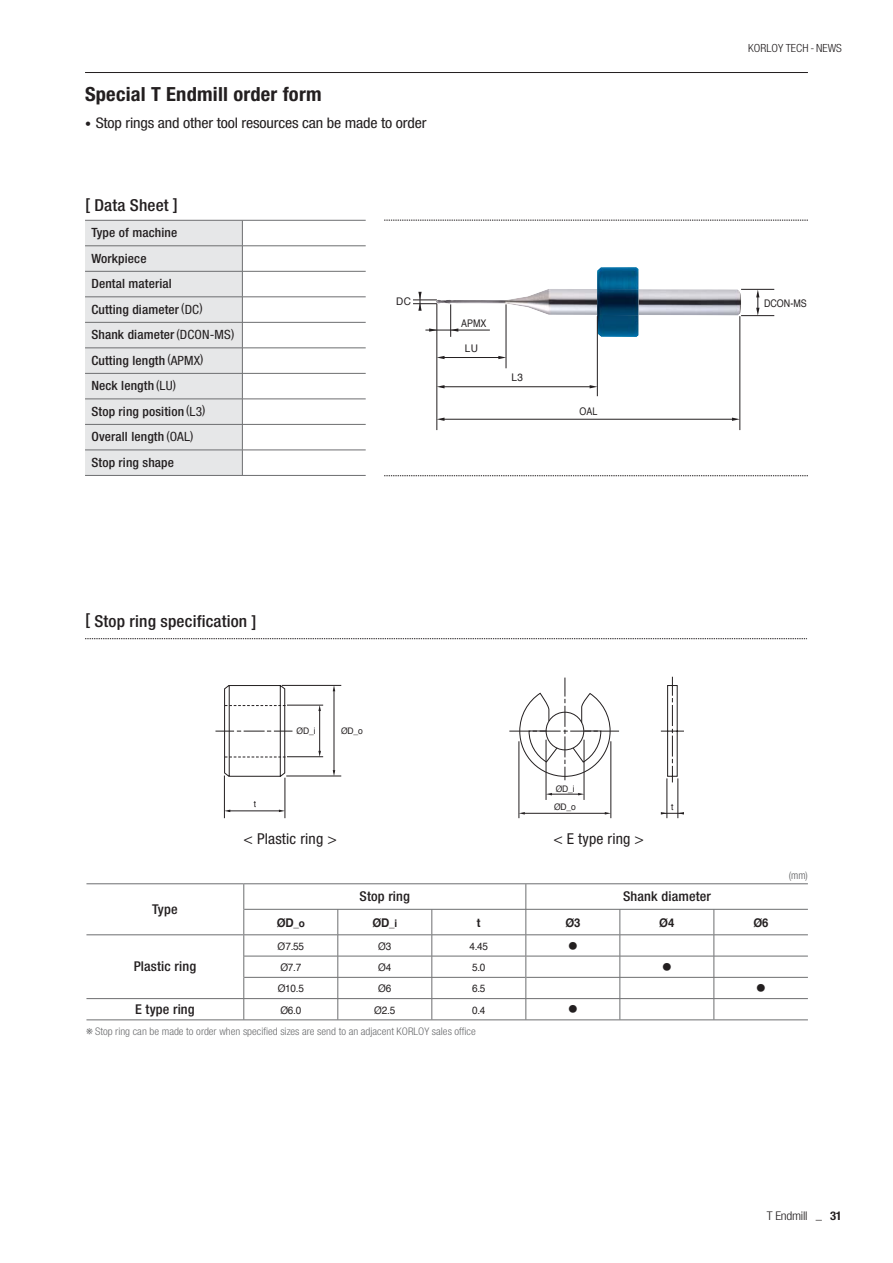
<style>
.page{position:relative;width:893px;height:1263px;background:#fff}
.page>*{position:absolute;margin:0;border:0;box-sizing:border-box;transform-origin:0 0}
.t1{font:700 condensed 19.5px "Helvetica Neue LT Std";letter-spacing:.01em;color:#231f20;scale:1.05 1}
.t2{font:500 condensed 16.5px "Helvetica Neue LT Std";letter-spacing:.01em;color:#231f20;scale:1.05 1}
.t3{font:condensed 15px "Helvetica Neue LT Std";letter-spacing:.01em;color:#231f20;scale:1.05 1}
.t4{font:condensed 14.7px "Helvetica Neue LT Std";letter-spacing:-.01em;color:#231f20;scale:1.1 1}
.t5{font:500 condensed 13.5px "Helvetica Neue LT Std";letter-spacing:.01em;color:#231f20;scale:1.05 1}
.t6{font:500 condensed 12.75px/25.5px "Helvetica Neue LT Std";letter-spacing:.01em;color:#231f20;scale:1.05 1}
.t7{font:700 12px "Helvetica";color:#231f20;scale:.95 1}
.t8{font:300 condensed 12px "Helvetica Neue LT Std";letter-spacing:-.02em;color:#231f20;scale:1.1 1}
.t9{font:300 condensed 11.25px "Helvetica Neue LT Std";color:#231f20;scale:1.05 1}
.t10{font:300 condensed 10.5px "Helvetica Neue LT Std";color:#6d6e70;scale:1.05 1}
.t11{font:10.5px "Helvetica";color:#231f20;scale:.95 1}
.t12{font:10.5px "Helvetica";color:#231f20;scale:.85 1}
.t13{font:10.5px "YDVYGO Std 13 KS Cpc EUC H";color:#231f20}
.t14{font:300 condensed 10.5px "Helvetica Neue LT Std";color:#58595b}
.t15{font:9px/18.3px "Helvetica";letter-spacing:-.02em;color:#231f20;scale:.95 1}
.t16{font:8.85px "Helvetica";color:#231f20;scale:.95 1}
.s1{font-weight:400}
.s2{font-size:10.5px}
.s3{font-weight:700}
</style>
<div class="page">
<hr style="left:85px;top:72px;width:723px;height:1px;background:#231f20">
<hr style="left:86px;top:883px;width:158px;height:1px;background:#6d6e70">
<hr style="left:86px;top:934px;width:158px;height:1px;background:#6d6e70">
<hr style="left:338px;top:934px;width:94px;height:1px;background:#6d6e70">
<hr style="left:432px;top:934px;width:188px;height:1px;background:#6d6e70">
<hr style="left:620px;top:934px;width:94px;height:1px;background:#6d6e70">
<hr style="left:714px;top:934px;width:94px;height:1px;background:#6d6e70">
<hr style="left:244px;top:883px;width:564px;height:1px;background:#6d6e70">
<hr style="left:244px;top:934px;width:94px;height:1px;background:#6d6e70">
<svg style="left:243px;top:884px;width:1px;height:135px"></svg>
<hr style="left:86px;top:1019px;width:722px;height:1px;background:#6d6e70">
<hr style="left:244px;top:956px;width:281px;height:1px;background:#6d6e70">
<hr style="left:526px;top:956px;width:282px;height:1px;background:#6d6e70">
<hr style="left:244px;top:977px;width:281px;height:1px;background:#6d6e70">
<hr style="left:526px;top:977px;width:282px;height:1px;background:#6d6e70">
<svg style="left:525px;top:884px;width:1px;height:135px"></svg>
<svg style="left:338px;top:910px;width:1px;height:109px"></svg>
<svg style="left:432px;top:910px;width:1px;height:109px"></svg>
<svg style="left:620px;top:910px;width:1px;height:109px"></svg>
<svg style="left:714px;top:910px;width:1px;height:109px"></svg>
<hr style="left:86px;top:998px;width:722px;height:1px;background:#6d6e70">
<hr style="left:244px;top:909px;width:564px;height:1px;background:#6d6e70">
<hr style="left:224px;top:775px;width:1px;height:43px;background:#231f20">
<hr style="left:285px;top:778px;width:1px;height:40px;background:#231f20">
<hr style="left:286px;top:776px;width:55px;height:1px;background:#231f20">
<hr style="left:282px;top:685px;width:59px;height:1px;background:#231f20">
<hr style="left:287px;top:756px;width:36px;height:1px;background:#231f20">
<hr style="left:287px;top:705px;width:36px;height:1px;background:#231f20">
<svg style="left:215px;top:684px;width:77px;height:93px"></svg>
<hr style="left:334px;top:691px;width:1px;height:81px;background:#231f20">
<svg style="left:333px;top:685px;width:2px;height:6px"></svg>
<hr style="left:319px;top:710px;width:1px;height:43px;background:#231f20">
<svg style="left:318px;top:705px;width:3px;height:6px"></svg>
<svg style="left:318px;top:751px;width:3px;height:6px"></svg>
<hr style="left:228px;top:811px;width:52px;height:1px;background:#231f20">
<hr style="left:519px;top:741px;width:1px;height:77px;background:#231f20">
<hr style="left:611px;top:741px;width:1px;height:77px;background:#231f20">
<hr style="left:546px;top:740px;width:1px;height:60px;background:#231f20">
<hr style="left:584px;top:740px;width:1px;height:60px;background:#231f20">
<svg style="left:509px;top:677px;width:110px;height:103px"></svg>
<hr style="left:667px;top:778px;width:1px;height:40px;background:#231f20">
<hr style="left:678px;top:778px;width:1px;height:40px;background:#231f20">
<svg style="left:660px;top:676px;width:24px;height:107px"></svg>
<hr style="left:524px;top:813px;width:82px;height:1px;background:#231f20">
<svg style="left:519px;top:812px;width:6px;height:2px"></svg>
<svg style="left:546px;top:793px;width:38px;height:2px"></svg>
<svg style="left:661px;top:812px;width:23px;height:2px"></svg>
<svg style="left:85px;top:638px;width:722px;height:1px"></svg>
<hr style="left:85px;top:220px;width:281px;height:1px;background:#6d6e70">
<div style="left:85px;top:220px;width:158px;height:255px;background:#e6e7e8"></div>
<hr style="left:85px;top:475px;width:281px;height:1px;background:#6d6e70">
<hr style="left:85px;top:246px;width:281px;height:1px;background:#6d6e70">
<hr style="left:85px;top:271px;width:281px;height:1px;background:#6d6e70">
<hr style="left:85px;top:297px;width:281px;height:1px;background:#6d6e70">
<hr style="left:85px;top:322px;width:281px;height:1px;background:#6d6e70">
<hr style="left:85px;top:348px;width:281px;height:1px;background:#6d6e70">
<hr style="left:85px;top:373px;width:281px;height:1px;background:#6d6e70">
<hr style="left:85px;top:399px;width:281px;height:1px;background:#6d6e70">
<hr style="left:85px;top:424px;width:281px;height:1px;background:#6d6e70">
<hr style="left:85px;top:450px;width:281px;height:1px;background:#6d6e70">
<img style="left:436px;top:289px;width:305px;height:27px">
<img style="left:597px;top:267px;width:42px;height:70px">
<img style="left:597px;top:289px;width:42px;height:26px">
<hr style="left:740px;top:316px;width:1px;height:114px;background:#231f20">
<hr style="left:597px;top:316px;width:1px;height:80px;background:#231f20">
<hr style="left:741px;top:289px;width:33px;height:1px;background:#231f20">
<hr style="left:741px;top:315px;width:33px;height:1px;background:#231f20">
<hr style="left:506px;top:304px;width:1px;height:64px;background:#231f20">
<hr style="left:450px;top:304px;width:1px;height:33px;background:#231f20">
<hr style="left:437px;top:304px;width:1px;height:126px;background:#231f20">
<hr style="left:444px;top:419px;width:290px;height:1px;background:#231f20">
<svg style="left:437px;top:418px;width:7px;height:3px"></svg>
<svg style="left:732px;top:418px;width:8px;height:3px"></svg>
<hr style="left:444px;top:386px;width:147px;height:1px;background:#231f20">
<svg style="left:437px;top:385px;width:7px;height:3px"></svg>
<svg style="left:590px;top:385px;width:7px;height:3px"></svg>
<hr style="left:444px;top:357px;width:56px;height:1px;background:#231f20">
<svg style="left:437px;top:356px;width:7px;height:3px"></svg>
<svg style="left:498px;top:356px;width:8px;height:3px"></svg>
<svg style="left:756px;top:290px;width:3px;height:26px"></svg>
<hr style="left:425px;top:330px;width:65px;height:1px;background:#231f20">
<svg style="left:429px;top:328px;width:8px;height:4px"></svg>
<svg style="left:450px;top:328px;width:8px;height:4px"></svg>
<svg style="left:413px;top:292px;width:24px;height:19px"></svg>
<svg style="left:384px;top:220px;width:424px;height:1px"></svg>
<svg style="left:384px;top:475px;width:424px;height:1px"></svg>
<h1 class="t1" style="left:85px;top:87px;width:227px">Special T Endmill order form</h1>
<p class="t4" style="left:96px;top:118px;width:302px">Stop rings and other tool resources can be made to order</p>
<p class="t2" style="left:85px;top:199px;width:90px">[ Data Sheet ]</p>
<p class="t9" style="left:748px;top:44px;width:91px">KORLOY TECH - NEWS</p>
<p class="t6" style="left:91px;top:222px;width:138px">Type of machine<br>Workpiece<br>Dental material<br>Cutting diameter <span class="s1">(DC)<br></span>Shank diameter <span class="s1">(DCON-MS)<br></span>Cutting length <span class="s1">(APMX)<br></span>Neck length <span class="s1">(LU)<br></span>Stop ring position <span class="s1">(L3)<br></span>Overall length <span class="s1">(OAL)<br></span>Stop ring shape</p>
<p class="t11" style="left:396px;top:297px;width:17px">DC</p>
<p class="t12" style="left:764px;top:299px;width:52px">DCON-MS</p>
<p class="t12" style="left:461px;top:319px;width:31px">APMX</p>
<p class="t11" style="left:465px;top:344px;width:15px">LU</p>
<p class="t11" style="left:511px;top:373px;width:14px">L3</p>
<p class="t12" style="left:580px;top:406px;width:23px">OAL</p>
<p class="t2" style="left:85px;top:615px;width:165px">[ Stop ring specification ]</p>
<p class="t16" style="left:254px;top:800px;width:4px">t</p>
<p class="t15" style="left:297px;top:723px;width:22px">ØD_i</p>
<p class="t15" style="left:341px;top:722px;width:24px">ØD_o</p>
<p class="t15" style="left:554px;top:780px;width:24px">ØD_i<br>ØD_o</p>
<p class="t15" style="left:671px;top:798px;width:4px">t</p>
<p class="t5" style="left:152px;top:904px;width:26px">Type</p>
<p class="t5" style="left:134px;top:961px;width:61px">Plastic ring</p>
<p class="t3" style="left:244px;top:833px;width:90px">&lt; Plastic ring &gt;</p>
<p class="t3" style="left:553px;top:833px;width:88px">&lt; E type ring &gt;</p>
<p class="t5" style="left:360px;top:891px;width:50px">Stop ring</p>
<p class="t5" style="left:623px;top:891px;width:85px">Shank diameter</p>
<p class="t7" style="left:277px;top:918px;width:31px">ØD<span class="s2">_o</span></p>
<p class="t7" style="left:372px;top:918px;width:28px">ØD<span class="s2">_i</span></p>
<p class="t7" style="left:477px;top:918px;width:5px">t</p>
<p class="t7" style="left:565px;top:918px;width:18px">Ø3</p>
<p class="t7" style="left:659px;top:918px;width:18px">Ø4</p>
<p class="t7" style="left:753px;top:918px;width:18px">Ø6</p>
<p class="t11" style="left:278px;top:942px;width:29px">Ø7.55</p>
<p class="t11" style="left:378px;top:942px;width:15px">Ø3</p>
<p class="t11" style="left:469px;top:942px;width:21px">4.45</p>
<p class="t13" style="left:568px;top:941px;width:11px">●</p>
<p class="t11" style="left:280px;top:963px;width:24px">Ø7.7</p>
<p class="t11" style="left:378px;top:963px;width:15px">Ø4</p>
<p class="t11" style="left:472px;top:963px;width:16px">5.0</p>
<p class="t13" style="left:662px;top:962px;width:11px">●</p>
<p class="t11" style="left:278px;top:984px;width:29px">Ø10.5</p>
<p class="t11" style="left:378px;top:984px;width:15px">Ø6</p>
<p class="t11" style="left:472px;top:984px;width:16px">6.5</p>
<p class="t13" style="left:756px;top:983px;width:11px">●</p>
<p class="t5" style="left:135px;top:1004px;width:58px">E type ring</p>
<p class="t11" style="left:280px;top:1006px;width:24px">Ø6.0</p>
<p class="t11" style="left:374px;top:1006px;width:24px">Ø2.5</p>
<p class="t11" style="left:472px;top:1006px;width:16px">0.4</p>
<p class="t13" style="left:568px;top:1004px;width:11px">●</p>
<p class="t10" style="left:95px;top:1028px;width:364px">Stop ring can be made to order when specified sizes are send to an adjacent KORLOY sales office</p>
<p class="t14" style="left:789px;top:872px;width:21px">(mm)</p>
<p class="t8" style="left:767px;top:1211px;width:70px">T Endmill _ <span class="s3">31</span></p>
</div>
